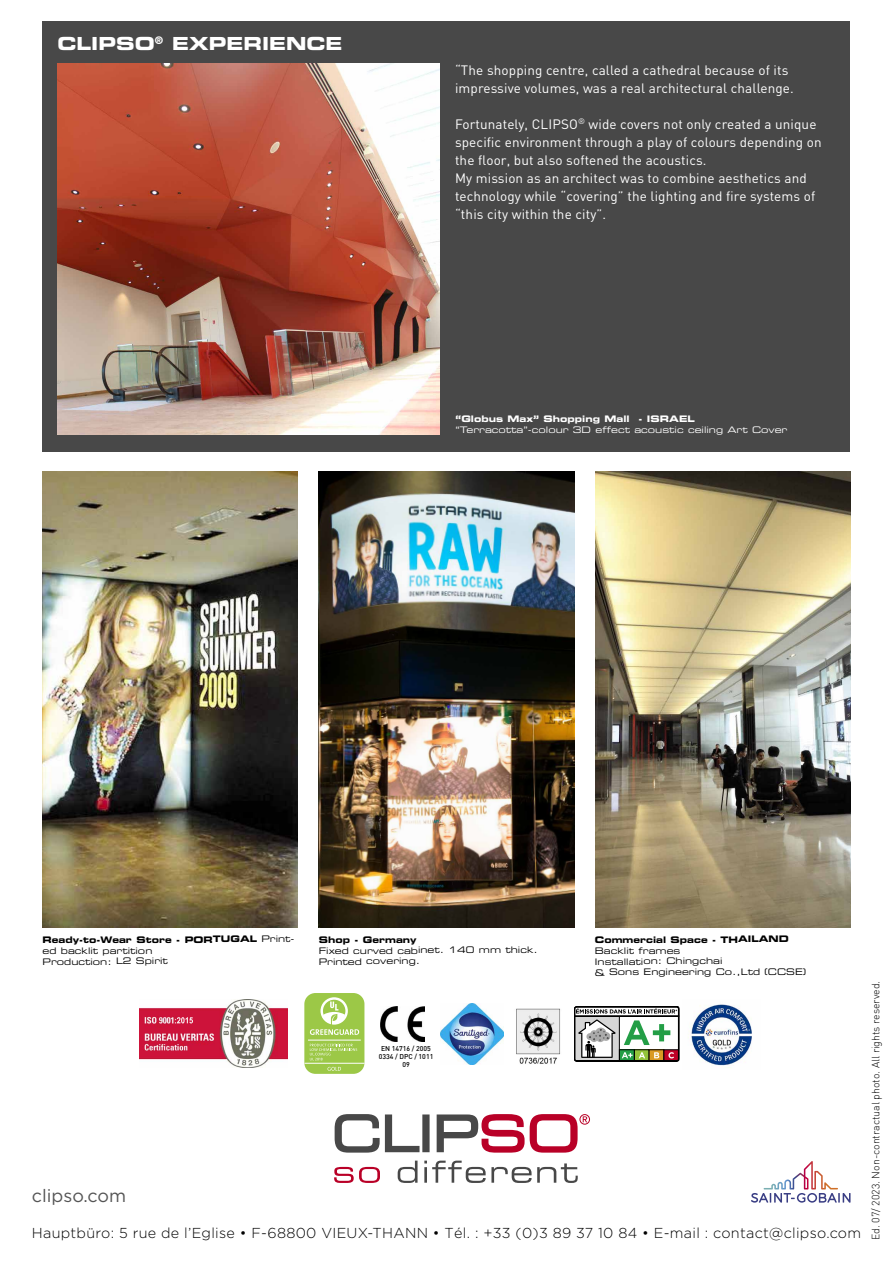
<style>
.page{position:relative;width:893px;height:1263px;background:#fff}
.page>*{position:absolute;margin:0;border:0;box-sizing:border-box;transform-origin:0 0}
.t1{font:18px "Eurostile Bold Extended Two";color:#fff}
.t2{font:17.85px "Gotham HTF";color:#555}
.t3{font:300 14.4px "Gotham";letter-spacing:.02em;color:#000}
.t4{font:13.5px/18px "DIN";letter-spacing:.01em;color:#fff}
.t5{font:300 10.5px "DIN";color:#000}
.t6{font:9px/10.6px "Eurostile Extended Two";letter-spacing:-.005em;color:#000}
.t7{font:9px "Eurostile Bold Extended Two";letter-spacing:-.005em;color:#000}
.t8{font:9px "Eurostile Extended Two";color:#fff}
.t9{font:9px "Eurostile Bold Extended Two";color:#fff}
.t10{font:500 6.9px/7.6px "DIN";color:#000;text-align:center}
.s1{font-family:"Eurostile Extended Two"}
</style>
<div class="page">
<div style="left:43px;top:21px;width:807px;height:430px;background:#484848"></div>
<img style="left:58px;top:64px;width:381px;height:370px">
<img style="left:43px;top:472px;width:255px;height:455px">
<img style="left:319px;top:472px;width:255px;height:455px">
<img style="left:595px;top:472px;width:255px;height:455px">
<svg style="left:335px;top:1114px;width:95px;height:38px"></svg>
<svg style="left:437px;top:1114px;width:153px;height:38px"></svg>
<svg style="left:334px;top:1167px;width:46px;height:16px"></svg>
<svg style="left:398px;top:1160px;width:20px;height:23px"></svg>
<svg style="left:424px;top:1160px;width:154px;height:23px"></svg>
<svg style="left:751px;top:1161px;width:99px;height:41px"></svg>
<img style="left:516px;top:1008px;width:45px;height:56px">
<img style="left:441px;top:1003px;width:63px;height:61px">
<svg style="left:574px;top:1006px;width:105px;height:55px"></svg>
<div style="left:304px;top:993px;width:60px;height:81px;background:#9cc847;border-radius:11px"></div>
<hr style="left:304px;top:1063px;width:61px;height:1px;background:#fff">
<svg style="left:327px;top:1067px;width:14px;height:4px"></svg>
<hr style="left:308px;top:1040px;width:53px;height:1px;background:#fff">
<svg style="left:310px;top:997px;width:49px;height:38px"></svg>
<svg style="left:310px;top:1044px;width:47px;height:16px"></svg>
<img style="left:139px;top:999px;width:149px;height:69px">
<img style="left:177px;top:1017px;width:16px;height:6px">
<img style="left:381px;top:1006px;width:44px;height:36px">
<img style="left:688px;top:1004px;width:64px;height:64px">
<h1 class="t1" style="left:58px;top:30px;width:286px">CLIPSO<sup>®</sup> EXPERIENCE</h1>
<p class="t4" style="left:455px;top:61px;width:340px">“The shopping centre, called a cathedral because of its impressive volumes, was a real architectural challenge.</p>
<p class="t4" style="left:455px;top:115px;width:368px">Fortunately, CLIPSO<sup>®</sup> wide covers not only created a unique specific environment through a play of colours depending on the floor, but also softened the acoustics.<br>My mission as an architect was to combine aesthetics and technology while “covering” the lighting and fire systems of “this city within the city”.</p>
<p class="t9" style="left:455px;top:413px;width:241px">“Globus Max” Shopping Mall - ISRAEL</p>
<p class="t8" style="left:455px;top:424px;width:334px">“Terracotta”-colour 3D effect acoustic ceiling Art Cover</p>
<p class="t7" style="left:43px;top:933px;width:254px">Ready-to-Wear Store - PORTUGAL <span class="s1">Print-</span></p>
<p class="t6" style="left:43px;top:945px;width:127px">ed backlit partition<br>Production: L2 Spirit</p>
<p class="t7" style="left:319px;top:933px;width:100px">Shop - Germany</p>
<p class="t6" style="left:319px;top:944px;width:221px">Fixed curved cabinet. 140 mm thick.<br>Printed covering.</p>
<p class="t10" style="left:379px;top:1044px;width:56px">EN 14716 / 2005<br>0334 / DPC / 1011<br>09</p>
<h2 class="t2" style="left:32px;top:1186px;width:96px">clipso.com</h2>
<p class="t7" style="left:595px;top:933px;width:196px">Commercial Space - THAILAND</p>
<p class="t6" style="left:595px;top:945px;width:213px">Backlit frames<br>Installation: Chingchai<br>&amp; Sons Engineering Co.,Ltd (CCSE)</p>
<p class="t3" style="left:32px;top:1225px;width:831px">Hauptbüro: 5 rue de l’Eglise • F-68800 VIEUX-THANN • Tél. : +33 (0)3 89 37 10 84 • E-mail : contact@clipso.com</p>
<p class="t5" style="left:869px;top:1240px;width:261px;rotate:-90deg">Ed. 07/ 2023. Non-contractual photo. All rights reserved.</p>
</div>
